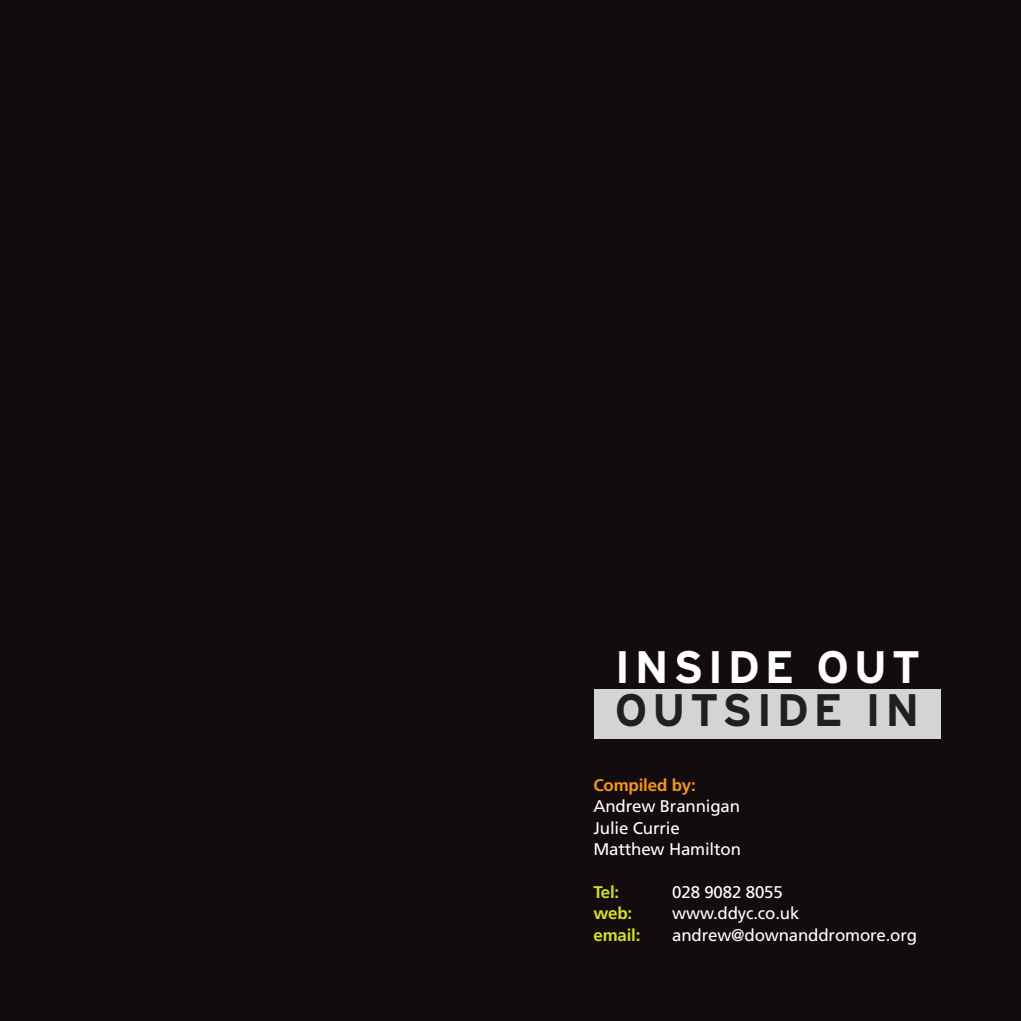
<style>
.page{position:relative;width:1021px;height:1021px;background:#fff}
.page>*{position:absolute;margin:0;border:0;box-sizing:border-box;transform-origin:0 0}
.t1{font:700 45.45px "Interstate";letter-spacing:.1em;color:#fff}
.t2{font:700 45.45px "Interstate";letter-spacing:.1em;color:#231f20}
.t3{font:16.88px/21.4px "Frutiger";letter-spacing:-.01em;color:#fff}
.t4{font:700 16.88px "Frutiger";letter-spacing:-.01em;color:#d7df23}
.t5{font:700 16.88px "Frutiger";letter-spacing:-.01em;color:#f7941d}
</style>
<div class="page">
<div style="left:0;top:0;width:1020px;height:1020px;background:#130c0e"></div>
<div style="left:594px;top:689px;width:346px;height:50px;background:#d5d4d5"></div>
<h1 class="t1" style="left:615px;top:639px;width:307px">INSIDE OUT</h1>
<h1 class="t2" style="left:615px;top:682px;width:306px">OUTSIDE IN</h1>
<p class="t5" style="left:593px;top:775px;width:104px">Compiled by:</p>
<p class="t3" style="left:593px;top:795px;width:149px">Andrew Brannigan<br>Julie Currie<br>Matthew Hamilton</p>
<p class="t4" style="left:593px;top:882px;width:27px">Tel:</p>
<p class="t3" style="left:672px;top:881px;width:112px">028 9082 8055</p>
<p class="t4" style="left:593px;top:903px;width:40px">web:</p>
<p class="t3" style="left:672px;top:902px;width:129px">www.ddyc.co.uk</p>
<p class="t4" style="left:593px;top:924px;width:48px">email:</p>
<p class="t3" style="left:672px;top:923px;width:246px">andrew@downanddromore.org</p>
</div>
